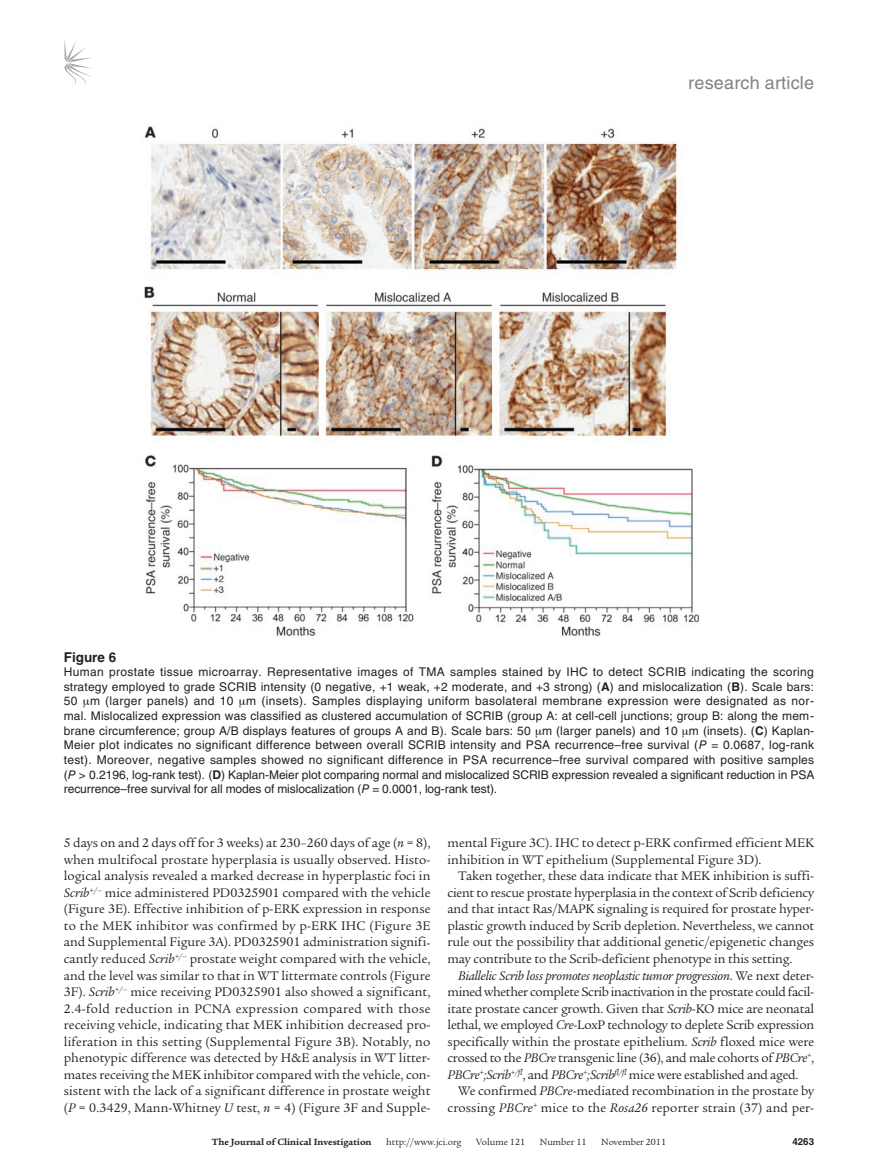
<style>
.page{position:relative;width:878px;height:1175px;background:#fff}
.page>*{position:absolute;margin:0;border:0;box-sizing:border-box;transform-origin:0 0}
.t1{font:18px "Helvetica LT Std";letter-spacing:.01em;color:#808285}
.t2{font:13.5px/16.5px "Legacy Serif Std";color:#231f20;text-align:justify}
.t3{font:700 13.5px "Helvetica LT Std";color:#231f20}
.t4{font:12px/14.7px "Helvetica LT Std";letter-spacing:-.005em;color:#231f20;text-align:justify}
.t5{font:9.75px "Legacy Serif Std";color:#231f20}
.t6{font:700 9.75px "Legacy Serif Std";color:#231f20}
.t7{font:700 9.75px "Helvetica LT Std";color:#231f20}
.s1{font-weight:700}
.s2{font-style:italic}
</style>
<div class="page">
<svg style="left:64px;top:40px;width:27px;height:45px"></svg>
<img style="left:144px;top:126px;width:556px;height:511px">
<h1 class="t1" style="left:688px;top:73px;width:127px">research article</h1>
<p class="t3" style="left:64px;top:648px;width:54px">Figure 6</p>
<p class="t4" style="left:64px;top:664px;width:752px">Human prostate tissue microarray. Representative images of TMA samples stained by IHC to detect SCRIB indicating the scoring strategy employed to grade SCRIB intensity (0 negative, +1 weak, +2 moderate, and +3 strong) (<span class="s1">A</span>) and mislocalization (<span class="s1">B</span>). Scale bars:<br>50 m (larger panels) and 10 m (insets). Samples displaying uniform basolateral membrane expression were designated as nor&shy;mal. Mislocalized expression was classified as clustered accumulation of SCRIB (group A: at cell-cell junctions; group B: along the mem&shy;brane circumference; group A/B displays features of groups A and B). Scale bars: 50 m (larger panels) and 10 m (insets). (<span class="s1">C</span>) Kaplan-Meier plot indicates no significant difference between overall SCRIB intensity and PSA recurrence–free survival (<span class="s2">P</span> = 0.0687, log-rank test). Moreover, negative samples showed no significant difference in PSA recurrence–free survival compared with positive samples (<span class="s2">P</span> &gt; 0.2196, log-rank test). (<span class="s1">D</span>) Kaplan-Meier plot comparing normal and mislocalized SCRIB expression revealed a significant reduction in PSA recurrence–free survival for all modes of mislocalization (<span class="s2">P</span> = 0.0001, log-rank test).</p>
<p class="t2" style="left:64px;top:835px;width:368px">5 days on and 2 days off for 3 weeks) at 230–260 days of age (<span class="s2">n</span> = 8), when multifocal prostate hyperplasia is usually observed. Histo&shy;logical analysis revealed a marked decrease in hyperplastic foci in <span class="s2">Scrib</span><sup>+/–</sup> mice administered PD0325901 compared with the vehicle (Figure 3E). Effective inhibition of p-ERK expression in response to the MEK inhibitor was confirmed by p-ERK IHC (Figure 3E and Supplemental Figure 3A). PD0325901 administration signifi&shy;cantly reduced <span class="s2">Scrib</span><sup>+/–</sup> prostate weight compared with the vehicle, and the level was similar to that in WT littermate controls (Figure 3F). <span class="s2">Scrib</span><sup>+/–</sup> mice receiving PD0325901 also showed a significant, 2.4-fold reduction in PCNA expression compared with those receiving vehicle, indicating that MEK inhibition decreased pro&shy;liferation in this setting (Supplemental Figure 3B). Notably, no phenotypic difference was detected by H&amp;E analysis in WT litter&shy;mates receiving the MEK inhibitor compared with the vehicle, con&shy;sistent with the lack of a significant difference in prostate weight (<span class="s2">P</span> = 0.3429, Mann-Whitney <span class="s2">U</span> test, <span class="s2">n</span> = 4) (Figure 3F and Supple-</p>
<p class="t2" style="left:447px;top:835px;width:368px">mental Figure 3C). IHC to detect p-ERK confirmed efficient MEK inhibition in WT epithelium (Supplemental Figure 3D).</p>
<p class="t2" style="left:447px;top:868px;width:368px;text-indent:11px">Taken together, these data indicate that MEK inhibition is suffi&shy;cient to rescue prostate hyperplasia in the context of Scrib deficiency and that intact Ras/MAPK signaling is required for prostate hyper&shy;plastic growth induced by Scrib depletion. Nevertheless, we cannot rule out the possibility that additional genetic/epigenetic changes may contribute to the Scrib-deficient phenotype in this setting.</p>
<p class="t2" style="left:447px;top:967px;width:368px;text-indent:11px"><span class="s2">Biallelic Scrib loss promotes neoplastic tumor progression</span>. We next deter&shy;mined whether complete Scrib inactivation in the prostate could facil&shy;itate prostate cancer growth. Given that <span class="s2">Scrib</span>-KO mice are neonatal lethal, we employed <span class="s2">Cre</span>-LoxP technology to deplete Scrib expression specifically within the prostate epithelium. <span class="s2">Scrib</span> floxed mice were crossed to the <span class="s2">PBCre</span> transgenic line (36), and male cohorts of <span class="s2">PBCre</span><sup>+</sup>, <span class="s2">PBCre</span><sup>+</sup><span class="s2">;Scrib</span><sup>+/fl</sup>, and <span class="s2">PBCre</span><sup>+</sup><span class="s2">;Scrib</span><sup>fl/fl</sup> mice were established and aged.</p>
<p class="t2" style="left:447px;top:1082px;width:368px;text-align:right">We confirmed <span class="s2">PBCre</span>-mediated recombination in the prostate by crossing <span class="s2">PBCre</span><sup>+</sup> mice to the <span class="s2">Rosa26</span> reporter strain (37) and per-</p>
<p class="t6" style="left:212px;top:1135px;width:161px">The Journal of Clinical Investigation</p>
<p class="t5" style="left:386px;top:1136px;width:77px">http://www.jci.org</p>
<p class="t5" style="left:476px;top:1136px;width:50px">Volume 121</p>
<p class="t5" style="left:540px;top:1136px;width:48px">Number 11</p>
<p class="t5" style="left:601px;top:1136px;width:66px">November 2011</p>
<p class="t7" style="left:792px;top:1135px;width:23px">4263</p>
</div>
